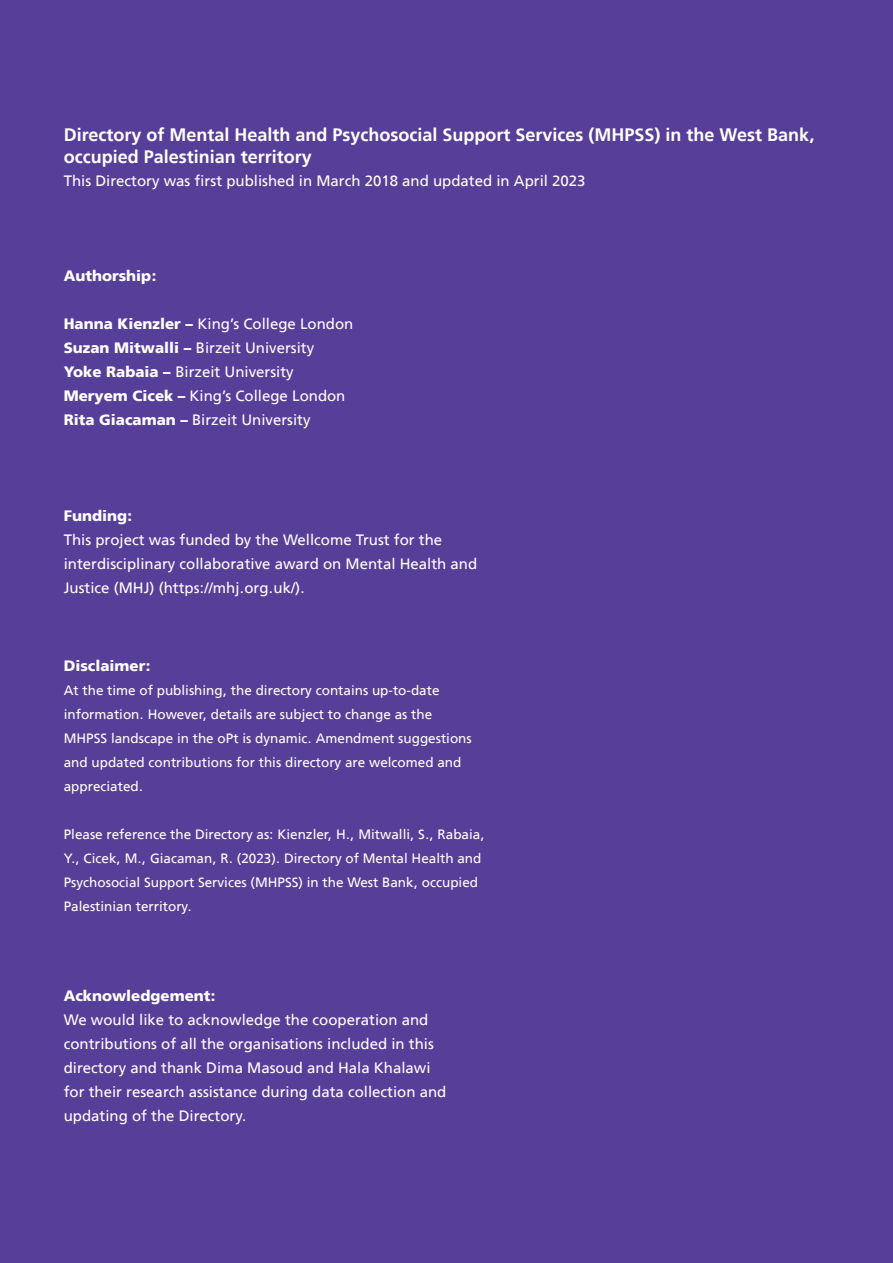
<style>
.page{position:relative;width:893px;height:1263px;background:#573e99}
.page>*{position:absolute;margin:0;border:0;box-sizing:border-box;transform-origin:0 0}
.t1{font:700 18px/21.6px "Frutiger LT Arabic 65";color:#fff}
.t2{font:15px/24px "Frutiger LT Arabic 55 Roman";color:#fff}
.t3{font:900 15px "Frutiger LT Arabic 75";color:#fff}
.t4{font:13.5px/24px "Frutiger LT Arabic 55 Roman";color:#fff}
.s1{font-family:"Frutiger LT Arabic 75";font-weight:900}
</style>
<div class="page">
<p class="t1" style="left:64px;top:124px;width:753px">Directory of Mental Health and Psychosocial Support Services (MHPSS) in the West Bank, occupied Palestinian territory</p>
<p class="t2" style="left:64px;top:169px;width:523px">This Directory was first published in March 2018 and updated in April 2023</p>
<p class="t3" style="left:64px;top:267px;width:94px">Authorship:</p>
<p class="t2" style="left:64px;top:312px;width:291px"><span class="s1">Hanna Kienzler –</span> King s’ College London <span class="s1">Suzan Mitwalli –</span> Birzeit University <span class="s1">Yoke Rabaia –</span> Birzeit University <span class="s1">Meryem Cicek –</span> King s’ College London <span class="s1">Rita Giacaman –</span> Birzeit University</p>
<p class="t3" style="left:64px;top:507px;width:70px">Funding:</p>
<p class="t2" style="left:64px;top:528px;width:415px">This project was funded by the Wellcome Trust for the interdisciplinary collaborative award on Mental Health and<br>Justice (MHJ) (https://mhj.org. u k .(/</p>
<p class="t3" style="left:64px;top:657px;width:88px">Disclaimer:</p>
<p class="t4" style="left:64px;top:678px;width:409px">At the time of publishing, the directory contains up-to-date information. However, details are subject to change as the MHPSS landscape in the oPt is dynamic. Amendment suggestions and updated contributions for this directory are welcomed and appreciated.</p>
<p class="t4" style="left:64px;top:822px;width:422px">Please reference the Directory as: Kienzler H, ., Mitwalli S, ., Rabaia, Y., Cicek M, ., Giacaman R, . (2023 .) Directory of Mental Health and Psychosocial Support Services (MHPSS) in the West Bank, occupied Palestinian territory.</p>
<p class="t3" style="left:64px;top:987px;width:154px">Acknowledgement:</p>
<p class="t2" style="left:64px;top:1007px;width:384px">We would like to acknowledge the cooperation and contributions of all the organisations included in this directory and thank Dima Masoud and Hala Khalawi for their research assistance during data collection and updating of the Directory.</p>
</div>
